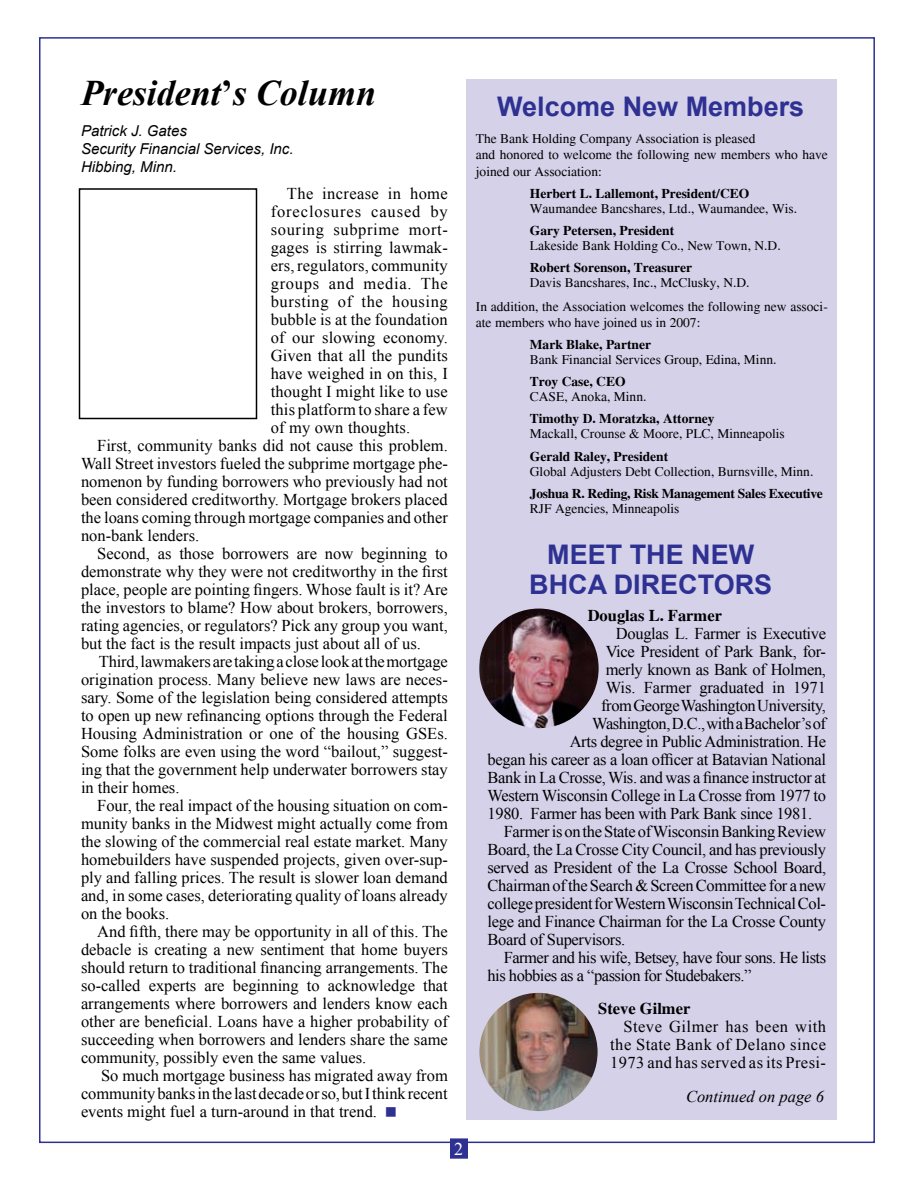
<style>
.page{position:relative;width:918px;height:1188px;background:#fff}
.page>*{position:absolute;margin:0;border:0;box-sizing:border-box;transform-origin:0 0}
.t1{font:italic 700 36px "Times New Roman";color:#000}
.t2{font:700 27px/30px "Arial";color:#2e3192;text-align:center}
.t3{font:18px "Times New Roman";color:#fff}
.t4{font:16.5px/18px "Times New Roman";color:#000;text-align:justify}
.t5{font:16.5px "Times New Roman";letter-spacing:-.02em;color:#000}
.t6{font:16.5px "Times New Roman";letter-spacing:-.03em;color:#000}
.t7{font:16.5px "Times New Roman";letter-spacing:-.025em;color:#000}
.t8{font:16.5px "Times New Roman";letter-spacing:.04em;color:#000}
.t9{font:700 16.5px "Times";color:#000}
.t10{font:16.5px "Times New Roman";letter-spacing:.055em;color:#000}
.t11{font:16.5px "Times New Roman";letter-spacing:.035em;color:#000}
.t12{font:16.5px "Times New Roman";letter-spacing:.02em;color:#000}
.t13{font:italic 16.5px "Times New Roman";color:#000}
.t14{font:italic 15px/18px "Arial";color:#000}
.t15{font:13.5px/16.2px "Times";color:#000}
.t16{font:700 13.5px "Times";color:#000}
.t17{font:700 13.5px "Times";letter-spacing:-.02em;color:#000}
.s1{font-style:normal}
.s2{color:#2e3192}
</style>
<div class="page">
<div style="left:451px;top:1139px;width:16px;height:19px;background:#2e3192"></div>
<div style="left:450px;top:1138px;width:18px;height:21px;border:2px solid #2e3192"></div>
<div style="left:79px;top:188px;width:178px;height:231px;border:2px solid #000"></div>
<div style="left:466px;top:79px;width:371px;height:1041px;background:#d4d1e9"></div>
<img style="left:479px;top:609px;width:120px;height:119px;border-radius:50%">
<img style="left:479px;top:993px;width:119px;height:118px;border-radius:50%">
<h1 class="t1" style="left:81px;top:68px;width:297px">President<span class="s1">’</span>s Column</h1>
<p class="t14" style="left:81px;top:122px;width:214px">Patrick J. Gates<br>Security Financial Services, Inc.<br>Hibbing, Minn.</p>
<p class="t12" style="left:287px;top:182px;width:162px">The increase in home</p>
<p class="t10" style="left:271px;top:200px;width:179px">foreclosures caused by</p>
<p class="t8" style="left:271px;top:218px;width:179px">souring subprime mort-</p>
<p class="t4" style="left:271px;top:238px;width:179px">gages is stirring lawmak-</p>
<p class="t4" style="left:271px;top:256px;width:179px">ers, regulators, community</p>
<p class="t8" style="left:271px;top:272px;width:179px">groups and media. The</p>
<p class="t11" style="left:271px;top:290px;width:178px">bursting of the housing</p>
<p class="t4" style="left:271px;top:310px;width:179px">bubble is at the foundation</p>
<p class="t4" style="left:271px;top:328px;width:179px">of our slowing economy.</p>
<p class="t4" style="left:271px;top:346px;width:179px">Given that all the pundits</p>
<p class="t4" style="left:271px;top:364px;width:179px">have weighed in on this, I</p>
<p class="t4" style="left:271px;top:382px;width:179px">thought I might like to use</p>
<p class="t4" style="left:271px;top:400px;width:179px">this platform to share a few</p>
<p class="t4" style="left:271px;top:418px;width:141px">of my own thoughts.</p>
<p class="t4" style="left:97px;top:436px;width:352px">First, community banks did not cause this problem.</p>
<p class="t4" style="left:81px;top:454px;width:368px">Wall Street investors fueled the subprime mortgage phe-</p>
<p class="t4" style="left:81px;top:472px;width:368px">nomenon by funding borrowers who previously had not</p>
<p class="t4" style="left:81px;top:490px;width:368px">been considered creditworthy. Mortgage brokers placed</p>
<p class="t4" style="left:81px;top:508px;width:368px">the loans coming through mortgage companies and other</p>
<p class="t4" style="left:81px;top:526px;width:120px">non-bank lenders.</p>
<p class="t4" style="left:97px;top:544px;width:352px">Second, as those borrowers are now beginning to</p>
<p class="t4" style="left:81px;top:562px;width:368px">demonstrate why they were not creditworthy in the first</p>
<p class="t4" style="left:81px;top:580px;width:368px">place, people are pointing fingers. Whose fault is it? Are</p>
<p class="t4" style="left:81px;top:598px;width:368px">the investors to blame? How about brokers, borrowers,</p>
<p class="t4" style="left:81px;top:616px;width:368px">rating agencies, or regulators? Pick any group you want,</p>
<p class="t4" style="left:81px;top:634px;width:342px">but the fact is the result impacts just about all of us.</p>
<p class="t4" style="left:99px;top:652px;width:351px">Third, lawmakers are taking a close look at the mortgage</p>
<p class="t4" style="left:81px;top:670px;width:368px">origination process. Many believe new laws are neces-</p>
<p class="t4" style="left:81px;top:688px;width:368px">sary. Some of the legislation being considered attempts</p>
<p class="t4" style="left:81px;top:706px;width:368px">to open up new refinancing options through the Federal</p>
<p class="t4" style="left:81px;top:724px;width:368px">Housing Administration or one of the housing GSEs.</p>
<p class="t4" style="left:81px;top:742px;width:368px">Some folks are even using the word “bailout,” suggest-</p>
<p class="t4" style="left:81px;top:760px;width:368px">ing that the government help underwater borrowers stay</p>
<p class="t4" style="left:81px;top:778px;width:100px">in their homes.</p>
<p class="t4" style="left:97px;top:796px;width:352px">Four, the real impact of the housing situation on com-</p>
<p class="t4" style="left:81px;top:814px;width:368px">munity banks in the Midwest might actually come from</p>
<p class="t4" style="left:81px;top:832px;width:368px">the slowing of the commercial real estate market. Many</p>
<p class="t4" style="left:81px;top:850px;width:368px">homebuilders have suspended projects, given over-sup-</p>
<p class="t4" style="left:81px;top:868px;width:368px">ply and falling prices. The result is slower loan demand</p>
<p class="t4" style="left:81px;top:886px;width:368px">and, in some cases, deteriorating quality of loans already</p>
<p class="t4" style="left:81px;top:904px;width:90px">on the books.</p>
<p class="t4" style="left:97px;top:922px;width:352px">And fifth, there may be opportunity in all of this. The</p>
<p class="t4" style="left:81px;top:940px;width:368px">debacle is creating a new sentiment that home buyers</p>
<p class="t4" style="left:81px;top:958px;width:368px">should return to traditional financing arrangements. The</p>
<p class="t4" style="left:81px;top:976px;width:368px">so-called experts are beginning to acknowledge that</p>
<p class="t4" style="left:81px;top:994px;width:368px">arrangements where borrowers and lenders know each</p>
<p class="t4" style="left:81px;top:1012px;width:368px">other are beneficial. Loans have a higher probability of</p>
<p class="t4" style="left:81px;top:1030px;width:368px">succeeding when borrowers and lenders share the same</p>
<p class="t4" style="left:81px;top:1048px;width:287px">community, possibly even the same values.</p>
<p class="t4" style="left:101px;top:1066px;width:348px">So much mortgage business has migrated away from</p>
<p class="t4" style="left:81px;top:1084px;width:368px">community banks in the last decade or so, but I think recent</p>
<p class="t4" style="left:81px;top:1102px;width:318px">events might fuel a turn-around in that trend. <span class="s2">■</span></p>
<p class="t3" style="left:454px;top:1137px;width:10px">2</p>
<h2 class="t2" style="left:497px;top:93px;width:309px">Welcome New Members</h2>
<p class="t15" style="left:476px;top:131px;width:353px">The Bank Holding Company Association is pleased<br>and honored to welcome the following new members who have joined our Association:</p>
<p class="t16" style="left:530px;top:185px;width:221px">Herbert L. Lallemont, President/CEO</p>
<p class="t15" style="left:530px;top:200px;width:269px">Waumandee Bancshares, Ltd., Waumandee, Wis.</p>
<p class="t16" style="left:530px;top:223px;width:146px">Gary Petersen, President</p>
<p class="t15" style="left:530px;top:238px;width:252px">Lakeside Bank Holding Co., New Town, N.D.</p>
<p class="t16" style="left:530px;top:260px;width:164px">Robert Sorenson, Treasurer</p>
<p class="t15" style="left:476px;top:271px;width:353px;line-height:23.4px;text-indent:54px">Davis Bancshares, Inc., McClusky, N.D.<br>In addition, the Association welcomes the following new associ-</p>
<p class="t15" style="left:476px;top:314px;width:226px">ate members who have joined us in 2007:</p>
<p class="t16" style="left:530px;top:337px;width:123px">Mark Blake, Partner</p>
<p class="t15" style="left:530px;top:352px;width:248px">Bank Financial Services Group, Edina, Minn.</p>
<p class="t16" style="left:530px;top:374px;width:97px">Troy Case, CEO</p>
<p class="t15" style="left:530px;top:389px;width:118px">CASE, Anoka, Minn.</p>
<p class="t16" style="left:530px;top:411px;width:186px">Timothy D. Moratzka, Attorney</p>
<p class="t15" style="left:530px;top:426px;width:256px">Mackall, Crounse &amp; Moore, PLC, Minneapolis</p>
<p class="t16" style="left:530px;top:448px;width:140px">Gerald Raley, President</p>
<p class="t15" style="left:530px;top:463px;width:285px">Global Adjusters Debt Collection, Burnsville, Minn.</p>
<p class="t17" style="left:530px;top:485px;width:295px">Joshua R. Reding, Risk Management Sales Executive</p>
<p class="t15" style="left:530px;top:500px;width:151px">RJF Agencies, Minneapolis</p>
<h2 class="t2" style="left:529px;top:540px;width:245px">MEET THE NEW<br>BHCA DIRECTORS</h2>
<p class="t9" style="left:588px;top:606px;width:136px">Douglas L. Farmer</p>
<p class="t5" style="left:616px;top:622px;width:212px">Douglas L. Farmer is Executive</p>
<p class="t5" style="left:606px;top:640px;width:222px">Vice President of Park Bank, for-</p>
<p class="t5" style="left:606px;top:658px;width:222px">merly known as Bank of Holmen,</p>
<p class="t4" style="left:606px;top:678px;width:222px">Wis. Farmer graduated in 1971</p>
<p class="t7" style="left:601px;top:694px;width:226px">from George Washington University,</p>
<p class="t7" style="left:592px;top:712px;width:235px">Washington, D.C., with a Bachelor’s of</p>
<p class="t5" style="left:570px;top:730px;width:258px">Arts degree in Public Administration. He</p>
<p class="t5" style="left:488px;top:748px;width:340px">began his career as a loan officer at Batavian National</p>
<p class="t5" style="left:488px;top:766px;width:340px">Bank in La Crosse, Wis. and was a finance instructor at</p>
<p class="t5" style="left:488px;top:784px;width:340px">Western Wisconsin College in La Crosse from 1977 to</p>
<p class="t5" style="left:488px;top:802px;width:326px">1980. Farmer has been with Park Bank since 1981.</p>
<p class="t5" style="left:504px;top:820px;width:324px">Farmer is on the State of Wisconsin Banking Review</p>
<p class="t5" style="left:488px;top:838px;width:340px">Board, the La Crosse City Council, and has previously</p>
<p class="t5" style="left:488px;top:856px;width:340px">served as President of the La Crosse School Board,</p>
<p class="t5" style="left:488px;top:874px;width:340px">Chairman of the Search &amp; Screen Committee for a new</p>
<p class="t5" style="left:488px;top:892px;width:340px">college president for Western Wisconsin Technical Col-</p>
<p class="t5" style="left:488px;top:910px;width:340px">lege and Finance Chairman for the La Crosse County</p>
<p class="t5" style="left:488px;top:928px;width:139px">Board of Supervisors.</p>
<p class="t6" style="left:504px;top:946px;width:324px">Farmer and his wife, Betsey, have four sons. He lists</p>
<p class="t6" style="left:488px;top:964px;width:265px">his hobbies as a “passion for Studebakers.”</p>
<p class="t9" style="left:598px;top:999px;width:94px">Steve Gilmer</p>
<p class="t4" style="left:610px;top:1017px;width:217px;text-indent:13px">Steve Gilmer has been with the State Bank of Delano since 1973 and has served as its Presi-</p>
<p class="t13" style="left:686px;top:1085px;width:139px">Continued on page 6</p>
</div>
